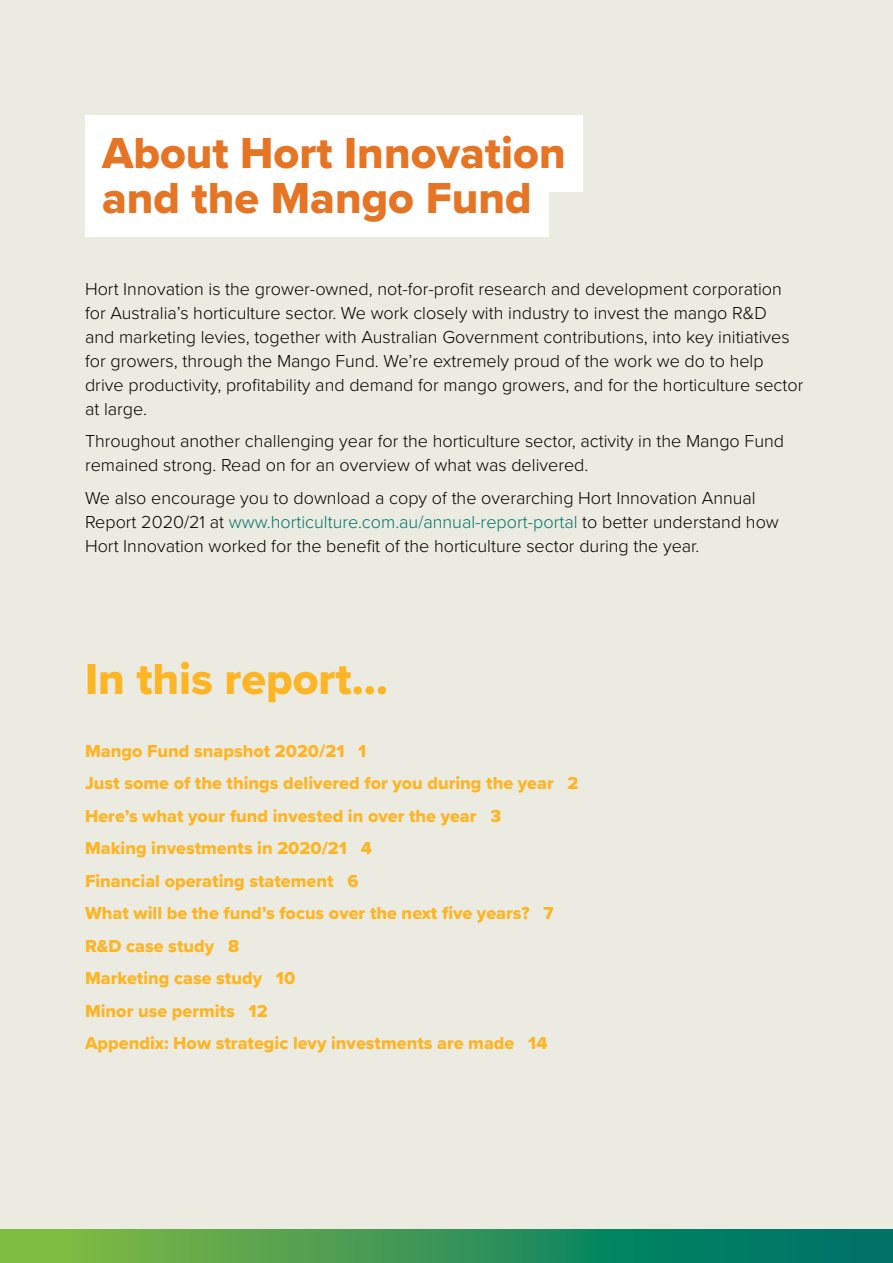
<style>
.page{position:relative;width:893px;height:1263px;background:#fff}
.page>*{position:absolute;margin:0;border:0;box-sizing:border-box;transform-origin:0 0}
.t1{font:45px/45px "Proxima Nova Extrabld";color:#e67425}
.t2{font:45px "Proxima Nova Extrabld";color:#fcb525}
.t3{font:300 18px/24px "Proxima Nova";color:#000}
.t4{font:18px/32.5px "Proxima Nova Extrabld";color:#fcb525}
.s1{color:#007367}
</style>
<div class="page">
<svg style="left:0;top:1229px;width:893px;height:34px;background:#369556"></svg>
<div style="left:0;top:0;width:893px;height:1229px;background:#ecebe1"></div>
<div style="left:85px;top:115px;width:498px;height:77px;background:#fff"></div>
<div style="left:85px;top:160px;width:464px;height:77px;background:#fff"></div>
<h1 class="t1" style="left:102px;top:130px;width:465px">About Hort Innovation and the Mango Fund</h1>
<p class="t3" style="left:85px;top:276px;width:720px">Hort Innovation is the grower-owned, not-for-profit research and development corporation for Australia’s horticulture sector. We work closely with industry to invest the mango R&amp;D<br>and marketing levies, together with Australian Government contributions, into key initiatives for growers, through the Mango Fund. We’re extremely proud of the work we do to help drive productivity, profitability and demand for mango growers, and for the horticulture sector at large.</p>
<p class="t3" style="left:85px;top:428px;width:700px">Throughout another challenging year for the horticulture sector, activity in the Mango Fund remained strong. Read on for an overview of what was delivered.</p>
<p class="t3" style="left:85px;top:485px;width:695px">We also encourage you to download a copy of the overarching Hort Innovation Annual<br>Report 2020/21 at <span class="s1">www.horticulture.com.au/annual-report-portal</span> to better understand how<br>Hort Innovation worked for the benefit of the horticulture sector during the year.</p>
<h1 class="t2" style="left:85px;top:646px;width:304px">In this report…</h1>
<p class="t4" style="left:85px;top:734px;width:495px">Mango Fund snapshot 2020/21 1<br>Just some of the things delivered for you during the year 2<br>Here’s what your fund invested in over the year 3<br>Making investments in 2020/21 4<br>Financial operating statement 6<br>What will be the fund’s focus over the next five years? 7<br>R&amp;D case study 8<br>Marketing case study 10<br>Minor use permits 12<br>Appendix: How strategic levy investments are made 14</p>
</div>
